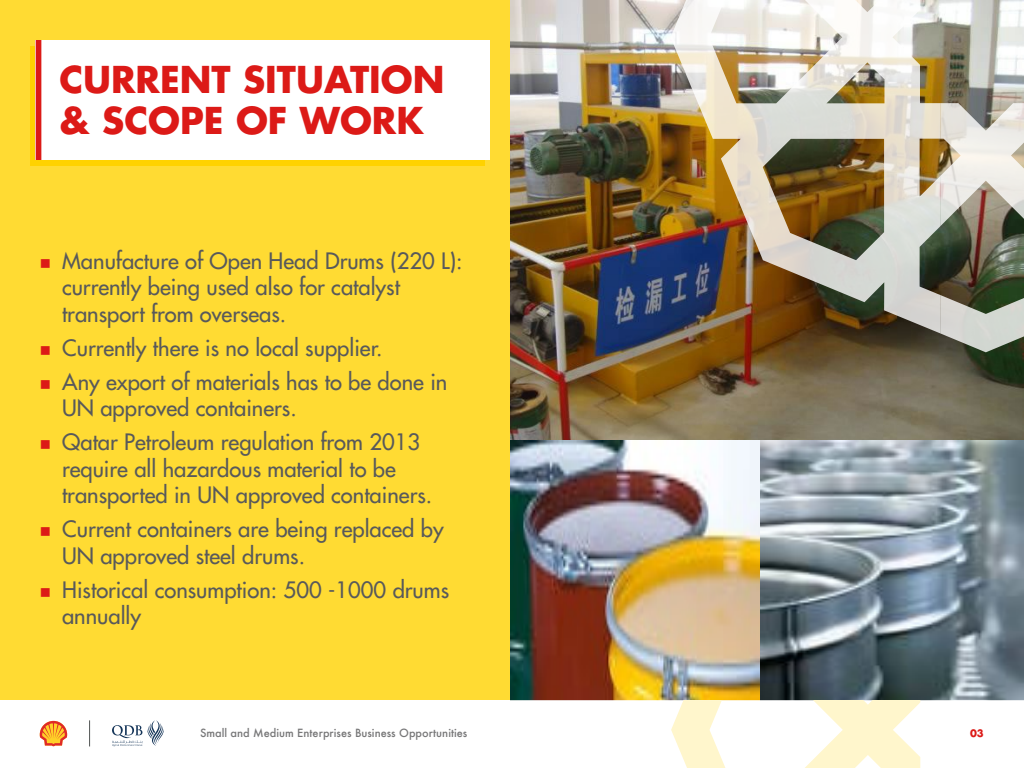
<style>
.page{position:relative;width:1024px;height:768px;background:#fff}
.page>*{position:absolute;margin:0;border:0;box-sizing:border-box;transform-origin:0 0}
.t1{font:700 36px/41.1px "Futura";color:#dc1a17}
.t2{font:500 22px/26.4px "Futura Std";color:#58595b}
.t3{font:500 11px "Futura";color:#777778}
.t4{font:700 10px "Futura";color:#dc1a17}
.s1{color:#dc1a17}
</style>
<div class="page">
<img style="left:510px;top:0;width:514px;height:440px">
<img style="left:510px;top:440px;width:514px;height:260px">
<div style="left:0;top:0;width:510px;height:700px;background:#ffdb33"></div>
<img style="left:671px;top:0;width:269px;height:333px">
<svg style="left:940px;top:295px;width:84px;height:57px"></svg>
<svg style="left:940px;top:103px;width:84px;height:123px"></svg>
<div style="left:30px;top:46px;width:454px;height:120px;background:#ffd200"></div>
<div style="left:36px;top:40px;width:454px;height:120px;background:#fff"></div>
<svg style="left:36px;top:40px;width:5px;height:120px"></svg>
<svg style="left:112px;top:720px;width:52px;height:26px"></svg>
<svg style="left:40px;top:721px;width:27px;height:25px"></svg>
<svg style="left:89px;top:720px;width:1px;height:26px"></svg>
<h1 class="t1" style="left:59px;top:58px;width:387px">CURRENT SITUATION &amp; SCOPE OF WORK</h1>
<p class="t2" style="left:62px;top:248px;width:402px;text-indent:-22px"><span class="s1">■</span> Manufacture of Open Head Drums (220 L): currently being used also for catalyst transport from overseas.</p>
<p class="t2" style="left:40px;top:335px;width:344px"><span class="s1">■</span> Currently there is no local supplier.</p>
<p class="t2" style="left:62px;top:369px;width:387px;text-indent:-22px"><span class="s1">■</span> Any export of materials has to be done in<br>UN approved containers.</p>
<p class="t2" style="left:62px;top:429px;width:372px;text-indent:-22px"><span class="s1">■</span> Qatar Petroleum regulation from 2013 require all hazardous material to be transported in UN approved containers.</p>
<p class="t2" style="left:62px;top:516px;width:383px;text-indent:-22px"><span class="s1">■</span> Current containers are being replaced by<br>UN approved steel drums.</p>
<p class="t2" style="left:62px;top:576px;width:389px;text-indent:-22px"><span class="s1">■</span> Historical consumption: 500 -1000 drums annually</p>
<p class="t3" style="left:200px;top:725px;width:269px">Small and Medium Enterprises Business Opportunities</p>
<p class="t4" style="left:970px;top:727px;width:15px">03</p>
</div>
